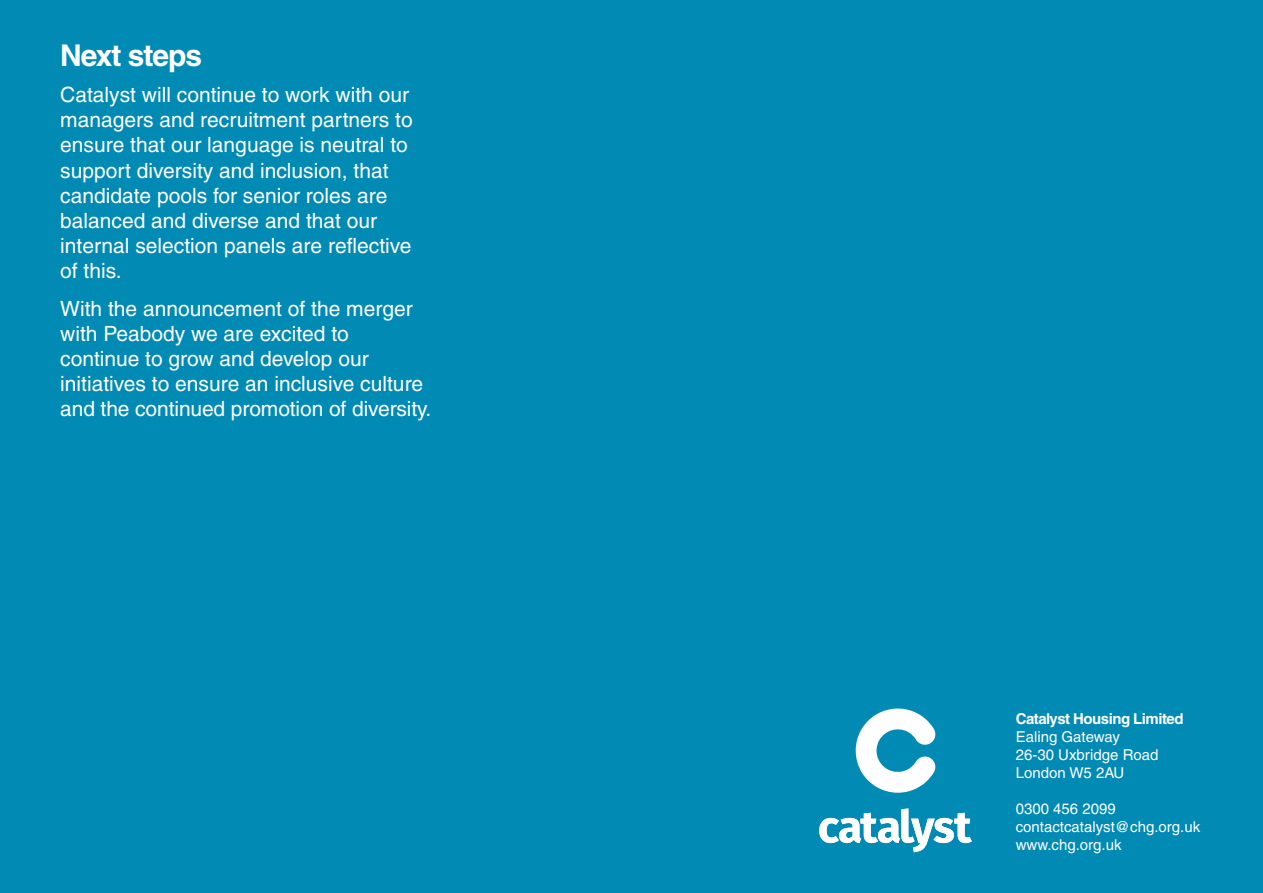
<style>
.page{position:relative;width:1263px;height:893px;background:#008ab4}
.page>*{position:absolute;margin:0;border:0;box-sizing:border-box;transform-origin:0 0}
.t1{font:700 30px "Helvetica";letter-spacing:-.035em;color:#fff}
.t2{font:21px/25.2px "Helvetica";color:#fff}
.t3{font:15px/18px "Helvetica";color:#fff}
.t4{font:700 15px "Helvetica";letter-spacing:-.035em;color:#fff}
</style>
<div class="page">
<svg style="left:819px;top:808px;width:153px;height:44px"></svg>
<svg style="left:856px;top:708px;width:80px;height:85px"></svg>
<h1 class="t1" style="left:60px;top:37px;width:143px">Next steps</h1>
<p class="t2" style="left:60px;top:82px;width:354px">Catalyst will continue to work with our managers and recruitment partners to ensure that our language is neutral to support diversity and inclusion, that candidate pools for senior roles are balanced and diverse and that our internal selection panels are reflective of this.</p>
<p class="t2" style="left:60px;top:296px;width:373px">With the announcement of the merger with Peabody we are excited to continue to grow and develop our initiatives to ensure an inclusive culture and the continued promotion of diversity.</p>
<p class="t4" style="left:1016px;top:709px;width:169px">Catalyst Housing Limited</p>
<p class="t3" style="left:1016px;top:727px;width:144px">Ealing Gateway<br>26-30 Uxbridge Road<br>London W5 2AU</p>
<p class="t3" style="left:1016px;top:799px;width:186px">0300 456 2099 contactcatalyst@chg.org.uk www.chg.org.uk</p>
</div>
